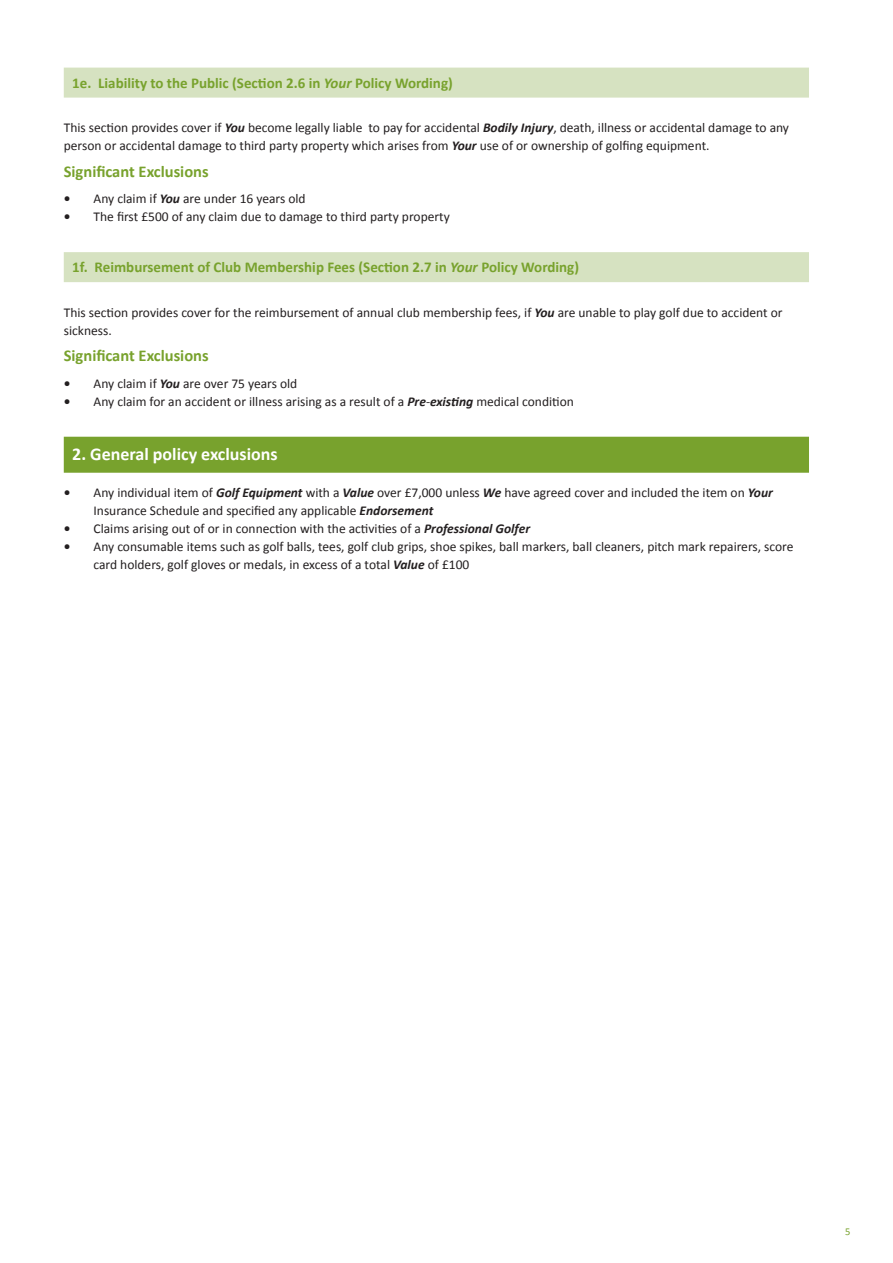
<style>
.page{position:relative;width:893px;height:1263px;background:#fff}
.page>*{position:absolute;margin:0;border:0;box-sizing:border-box;transform-origin:0 0}
.t1{font:700 18px "Calibri";color:#fff}
.t2{font:700 16.5px "Calibri";color:#78a22d}
.t3{font:700 15px "Calibri";color:#78a22d}
.t4{font:13.5px/18px "Calibri";color:#231f20}
.t5{font:10.5px "Calibri";color:#78a22d}
.s1{font-style:italic}
.s2{font-weight:700;font-style:italic}
.s3{font-weight:700}
</style>
<div class="page">
<div style="left:64px;top:68px;width:745px;height:30px;background:#d6e2c1"></div>
<div style="left:64px;top:252px;width:745px;height:30px;background:#d6e2c1"></div>
<div style="left:64px;top:437px;width:745px;height:36px;background:#78a22d"></div>
<p class="t3" style="left:72px;top:74px;width:382px">1e. Liability to the Public (Section 2.6 in <span class="s1">Your</span> Policy Wording)</p>
<p class="t4" style="left:64px;top:118px;width:727px">This section provides cover if <span class="s2">You</span> become legally liable to pay for accidental <span class="s2">Bodily Injury</span>, death, illness or accidental damage to any person or accidental damage to third party property which arises from <span class="s2">Your</span> use of or ownership of golfing equipment.</p>
<p class="t2" style="left:64px;top:161px;width:146px">Significant Exclusions</p>
<p class="t4" style="left:64px;top:189px;width:243px"><span class="s3">•</span> Any claim if <span class="s2">You</span> are under 16 years old</p>
<p class="t4" style="left:64px;top:207px;width:388px"><span class="s3">•</span> The first £500 of any claim due to damage to third party property</p>
<p class="t3" style="left:72px;top:258px;width:508px">1f. Reimbursement of Club Membership Fees (Section 2.7 in <span class="s1">Your</span> Policy Wording)</p>
<p class="t4" style="left:64px;top:303px;width:720px">This section provides cover for the reimbursement of annual club membership fees, if <span class="s2">You</span> are unable to play golf due to accident or sickness.</p>
<p class="t2" style="left:64px;top:346px;width:146px">Significant Exclusions</p>
<p class="t4" style="left:64px;top:374px;width:235px"><span class="s3">•</span> Any claim if <span class="s2">You</span> are over 75 years old</p>
<p class="t4" style="left:64px;top:392px;width:512px"><span class="s3">•</span> Any claim for an accident or illness arising as a result of a <span class="s2">Pre</span>-<span class="s2">existing</span> medical condition</p>
<h1 class="t1" style="left:72px;top:443px;width:207px">2. General policy exclusions</h1>
<p class="t4" style="left:94px;top:483px;width:681px;text-indent:-30px"><span class="s3">•</span> Any individual item of <span class="s2">Golf Equipment</span> with a <span class="s2">Value</span> over £7,000 unless <span class="s2">We</span> have agreed cover and included the item on <span class="s2">Your<br></span>Insurance Schedule and specified any applicable <span class="s2">Endorsement</span></p>
<p class="t4" style="left:64px;top:519px;width:468px"><span class="s3">•</span> Claims arising out of or in connection with the activities of a <span class="s2">Professional Golfer</span></p>
<p class="t4" style="left:94px;top:537px;width:701px;text-indent:-30px"><span class="s3">•</span> Any consumable items such as golf balls, tees, golf club grips, shoe spikes, ball markers, ball cleaners, pitch mark repairers, score card holders, golf gloves or medals, in excess of a total <span class="s2">Value</span> of £100</p>
<p class="t5" style="left:845px;top:1225px;width:7px">5</p>
</div>
